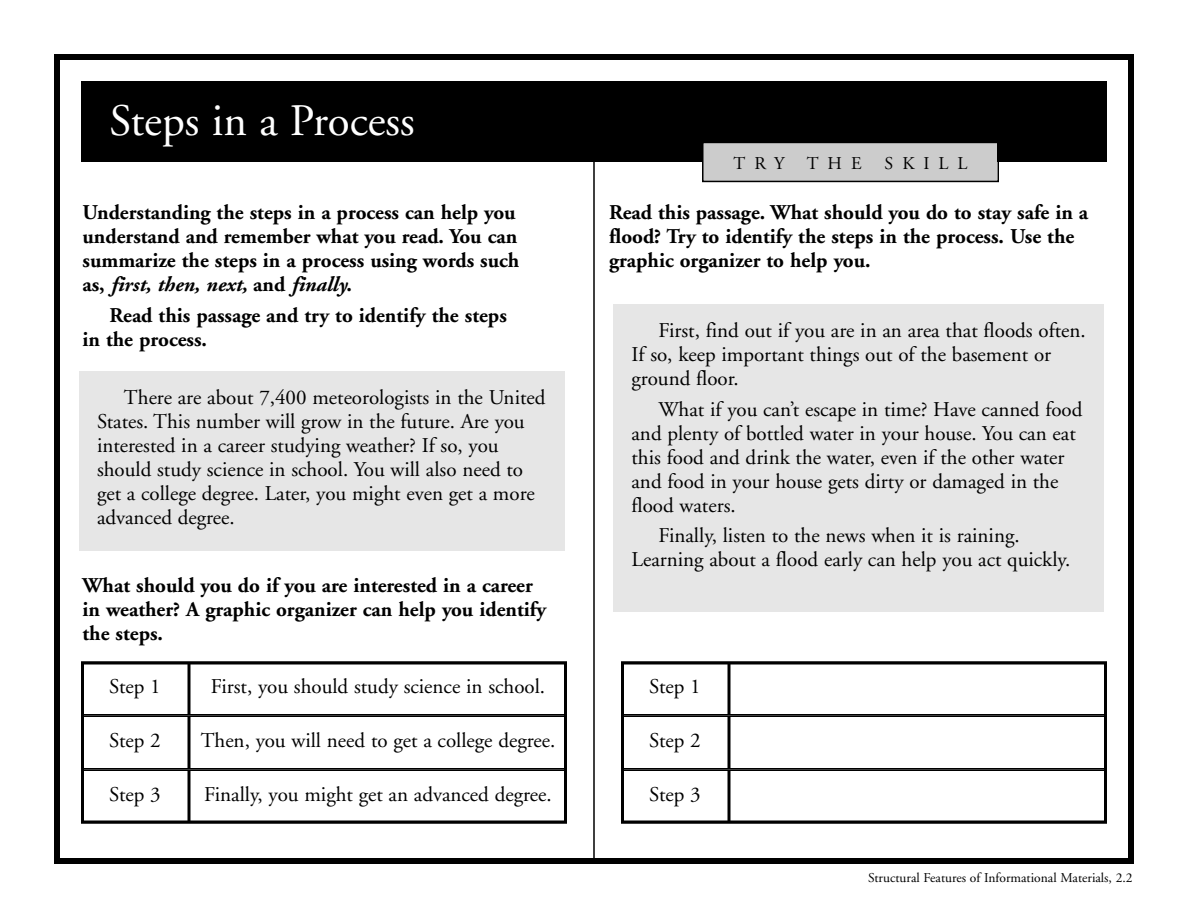
<style>
.page{position:relative;width:1188px;height:918px;background:#fff}
.page>*{position:absolute;margin:0;border:0;box-sizing:border-box;transform-origin:0 0}
.t1{font:45px "Adobe Garamond";color:#fff}
.t2{font:21px/24px "Adobe Garamond";color:#000}
.t3{font:700 21px/24px "Adobe Garamond";color:#000}
.t4{font:18px "Adobe Garamond";letter-spacing:.5em;color:#000}
.t5{font:13.5px "Adobe Garamond";color:#000}
.s1{font-style:italic}
</style>
<div class="page">
<div style="left:54px;top:54px;width:1080px;height:810px;border:6px solid #000"></div>
<div style="left:81px;top:81px;width:1026px;height:81px;background:#000"></div>
<hr style="left:593px;top:162px;width:2px;height:702px;background:#000">
<div style="left:704px;top:143px;width:294px;height:38px;background:#ccc"></div>
<div style="left:702px;top:142px;width:297px;height:40px;border:2px solid #000"></div>
<div style="left:79px;top:371px;width:486px;height:180px;background:#e6e6e6"></div>
<div style="left:614px;top:304px;width:490px;height:308px;background:#e6e6e6"></div>
<div style="left:81px;top:662px;width:108px;height:54px;border:2px solid #000"></div>
<div style="left:189px;top:662px;width:378px;height:54px;border:2px solid #000"></div>
<div style="left:81px;top:716px;width:108px;height:54px;border:2px solid #000"></div>
<div style="left:189px;top:716px;width:378px;height:54px;border:2px solid #000"></div>
<div style="left:81px;top:770px;width:108px;height:54px;border:2px solid #000"></div>
<div style="left:189px;top:770px;width:378px;height:54px;border:2px solid #000"></div>
<div style="left:81px;top:662px;width:486px;height:162px;border:3px solid #000"></div>
<div style="left:621px;top:662px;width:108px;height:54px;border:2px solid #000"></div>
<div style="left:729px;top:662px;width:378px;height:54px;border:2px solid #000"></div>
<div style="left:621px;top:716px;width:108px;height:54px;border:2px solid #000"></div>
<div style="left:729px;top:716px;width:378px;height:54px;border:2px solid #000"></div>
<div style="left:621px;top:770px;width:108px;height:54px;border:2px solid #000"></div>
<div style="left:729px;top:770px;width:378px;height:54px;border:2px solid #000"></div>
<div style="left:621px;top:662px;width:486px;height:162px;border:3px solid #000"></div>
<h1 class="t1" style="left:110px;top:103px;width:307px">Steps in a Process</h1>
<p class="t3" style="left:82px;top:202px;width:438px">Understanding the steps in a process can help you understand and remember what you read. You can summarize the steps in a process using words such as, <span class="s1">first, then, next,</span> and <span class="s1">finally</span>.</p>
<p class="t3" style="left:82px;top:305px;width:426px;text-indent:27px">Read this passage and try to identify the steps in the process.</p>
<p class="t2" style="left:97px;top:388px;width:450px;text-indent:27px">There are about 7,400 meteorologists in the United States. This number will grow in the future. Are you interested in a career studying weather? If so, you should study science in school. You will also need to get a college degree. Later, you might even get a more advanced degree.</p>
<p class="t3" style="left:82px;top:575px;width:465px">What should you do if you are interested in a career in weather? A graphic organizer can help you identify the steps.</p>
<p class="t2" style="left:109px;top:676px;width:53px">Step 1</p>
<p class="t2" style="left:211px;top:676px;width:336px">First, you should study science in school.</p>
<p class="t2" style="left:109px;top:730px;width:53px">Step 2</p>
<p class="t2" style="left:201px;top:730px;width:356px">Then, you will need to get a college degree.</p>
<p class="t2" style="left:109px;top:784px;width:53px">Step 3</p>
<p class="t2" style="left:204px;top:784px;width:349px">Finally, you might get an advanced degree.</p>
<p class="t4" style="left:734px;top:156px;width:130px">TRY THE</p>
<p class="t4" style="left:885px;top:156px;width:84px">SKILL</p>
<p class="t3" style="left:609px;top:202px;width:481px">Read this passage. What should you do to stay safe in a flood? Try to identify the steps in the process. Use the graphic organizer to help you.</p>
<p class="t2" style="left:632px;top:320px;width:456px;text-indent:27px">First, find out if you are in an area that floods often.<br>If so, keep important things out of the basement or ground floor.</p>
<p class="t2" style="left:632px;top:399px;width:453px;text-indent:27px">What if you can’t escape in time? Have canned food and plenty of bottled water in your house. You can eat this food and drink the water, even if the other water and food in your house gets dirty or damaged in the flood waters.</p>
<p class="t2" style="left:632px;top:525px;width:440px;text-indent:27px">Finally, listen to the news when it is raining.<br>Learning about a flood early can help you act quickly.</p>
<p class="t2" style="left:649px;top:676px;width:53px">Step 1</p>
<p class="t2" style="left:649px;top:730px;width:53px">Step 2</p>
<p class="t2" style="left:649px;top:784px;width:53px">Step 3</p>
<p class="t5" style="left:868px;top:872px;width:266px">Structural Features of Informational Materials, 2.2</p>
</div>
